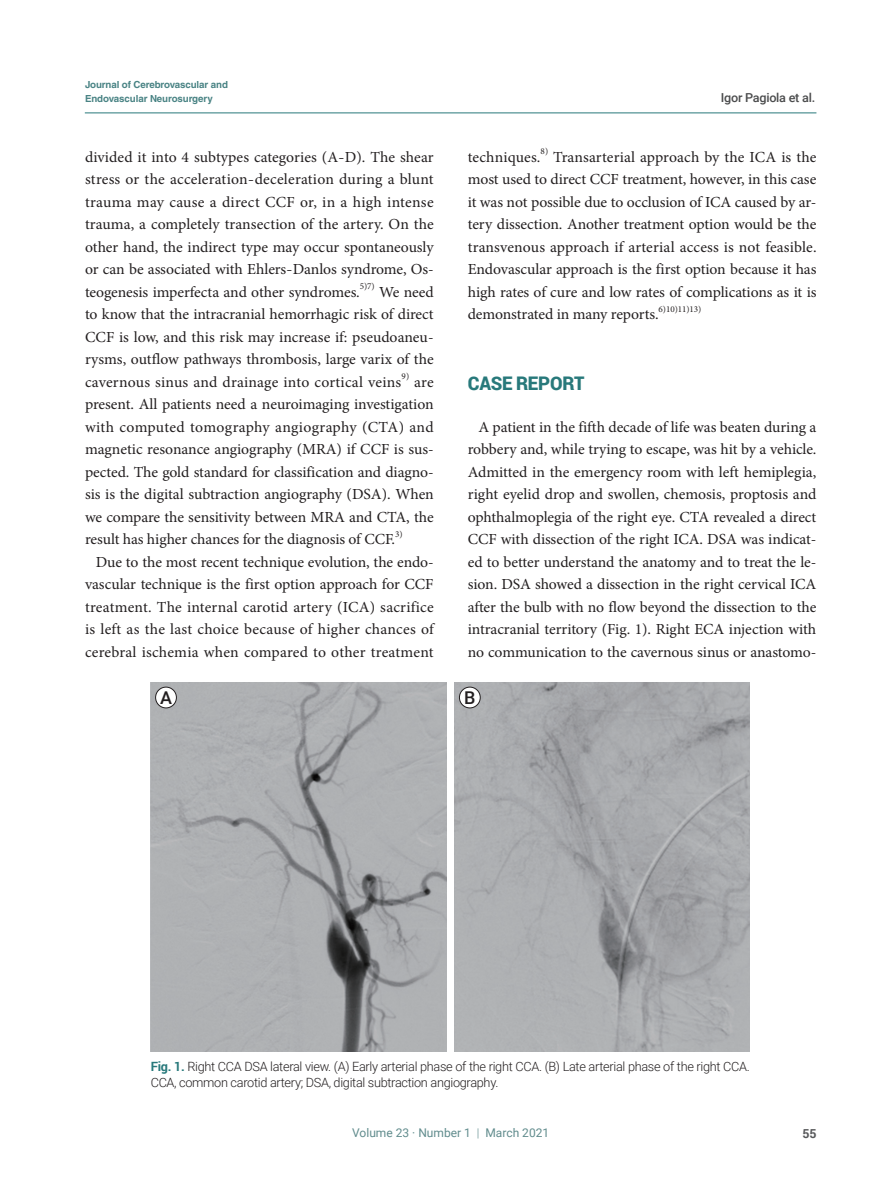
<style>
.page{position:relative;width:893px;height:1191px;background:#fff}
.page>*{position:absolute;margin:0;border:0;box-sizing:border-box;transform-origin:0 0}
.t1{font:900 18.75px "Roboto";letter-spacing:-.01em;color:#28797b}
.t2{font:500 17.7px "Roboto";color:#231f20}
.t3{font:15.3px/22.5px "Minion Pro";letter-spacing:-.005em;color:#231f20;text-align:justify}
.t4{font:300 12.75px/15.8px "Roboto";letter-spacing:-.025em;color:#231f20}
.t5{font:500 12.3px "Roboto";letter-spacing:-.02em;color:#4b4c4d}
.t6{font:700 12.3px "Roboto";color:#57585a}
.t7{font:12px "Roboto";color:#618c8d}
.t8{font:700 9.75px/13.5px "Helvetica LT Std";letter-spacing:-.01em;color:#498384}
.t9{font:9px "Minion Pro";color:#231f20}
.s1{font-weight:700;color:#28797b}
.s2{font-weight:300}
</style>
<div class="page">
<hr style="left:85px;top:112px;width:731px;height:1px;background:#28797b">
<img style="left:151px;top:682px;width:295px;height:370px">
<div style="left:156px;top:687px;width:20px;height:21px;background:#fff;border-radius:50%"></div>
<div style="left:155px;top:687px;width:22px;height:21px;border:1px solid #231f20;border-radius:50%"></div>
<img style="left:455px;top:682px;width:295px;height:370px">
<div style="left:459px;top:687px;width:21px;height:21px;background:#fff;border-radius:50%"></div>
<div style="left:459px;top:687px;width:21px;height:21px;border:1px solid #231f20;border-radius:50%"></div>
<p class="t8" style="left:85px;top:78px;width:144px">Journal of Cerebrovascular and<br>Endovascular Neurosurgery</p>
<p class="t3" style="left:85px;top:145px;width:350px">divided it into 4 subtypes categories (A-D). The shear stress or the acceleration-deceleration during a blunt trauma may cause a direct CCF or, in a high intense trauma, a completely transection of the artery. On the other hand, the indirect type may occur spontaneously or can be associated with Ehlers-Danlos syndrome, Os&shy;teogenesis imperfecta and other syndromes.</p>
<p class="t9" style="left:360px;top:280px;width:16px">5)7)</p>
<p class="t3" style="left:85px;top:280px;width:350px;text-indent:294px">We need to know that the intracranial hemorrhagic risk of direct CCF is low, and this risk may increase if: pseudoaneu&shy;rysms, outflow pathways thrombosis, large varix of the cavernous sinus and drainage into cortical veins</p>
<p class="t9" style="left:402px;top:370px;width:9px">9)</p>
<p class="t3" style="left:85px;top:370px;width:350px;text-indent:329px">are present. All patients need a neuroimaging investigation with computed tomography angiography (CTA) and magnetic resonance angiography (MRA) if CCF is sus&shy;pected. The gold standard for classification and diagno&shy;sis is the digital subtraction angiography (DSA). When we compare the sensitivity between MRA and CTA, the result has higher chances for the diagnosis of CCF.</p>
<p class="t9" style="left:395px;top:528px;width:9px">3)</p>
<p class="t3" style="left:85px;top:550px;width:350px;text-indent:11px">Due to the most recent technique evolution, the endo&shy;vascular technique is the first option approach for CCF treatment. The internal carotid artery (ICA) sacrifice is left as the last choice because of higher chances of cerebral ischemia when compared to other treatment</p>
<p class="t5" style="left:721px;top:89px;width:96px">Igor Pagiola et al.</p>
<p class="t3" style="left:468px;top:145px;width:74px">techniques.</p>
<p class="t9" style="left:541px;top:145px;width:9px">8)</p>
<p class="t3" style="left:468px;top:145px;width:350px;text-indent:85px">Transarterial approach by the ICA is the most used to direct CCF treatment, however, in this case it was not possible due to occlusion of ICA caused by ar&shy;tery dissection. Another treatment option would be the transvenous approach if arterial access is not feasible.<br>Endovascular approach is the first option because it has high rates of cure and low rates of complications as it is demonstrated in many reports.</p>
<p class="t9" style="left:659px;top:303px;width:44px">6)10)11)13)</p>
<p class="t1" style="left:468px;top:370px;width:118px">CASE REPORT</p>
<p class="t3" style="left:468px;top:415px;width:350px;text-indent:11px">A patient in the fifth decade of life was beaten during a robbery and, while trying to escape, was hit by a vehicle.<br>Admitted in the emergency room with left hemiplegia, right eyelid drop and swollen, chemosis, proptosis and ophthalmoplegia of the right eye. CTA revealed a direct CCF with dissection of the right ICA. DSA was indicat&shy;ed to better understand the anatomy and to treat the le&shy;sion. DSA showed a dissection in the right cervical ICA after the bulb with no flow beyond the dissection to the intracranial territory (Fig. 1). Right ECA injection with no communication to the cavernous sinus or anastomo-</p>
<p class="t2" style="left:160px;top:685px;width:13px">A</p>
<p class="t2" style="left:464px;top:685px;width:13px">B</p>
<p class="t4" style="left:151px;top:1058px;width:601px"><span class="s1">Fig. 1.</span> Right CCA DSA lateral view. (A) Early arterial phase of the right CCA. (B) Late arterial phase of the right CCA.<br>CCA, common carotid artery; DSA, digital subtraction angiography.</p>
<p class="t7" style="left:352px;top:1124px;width:199px">Volume 23 · Number 1 <span class="s2">|</span> March 2021</p>
<p class="t6" style="left:802px;top:1124px;width:15px">55</p>
</div>
